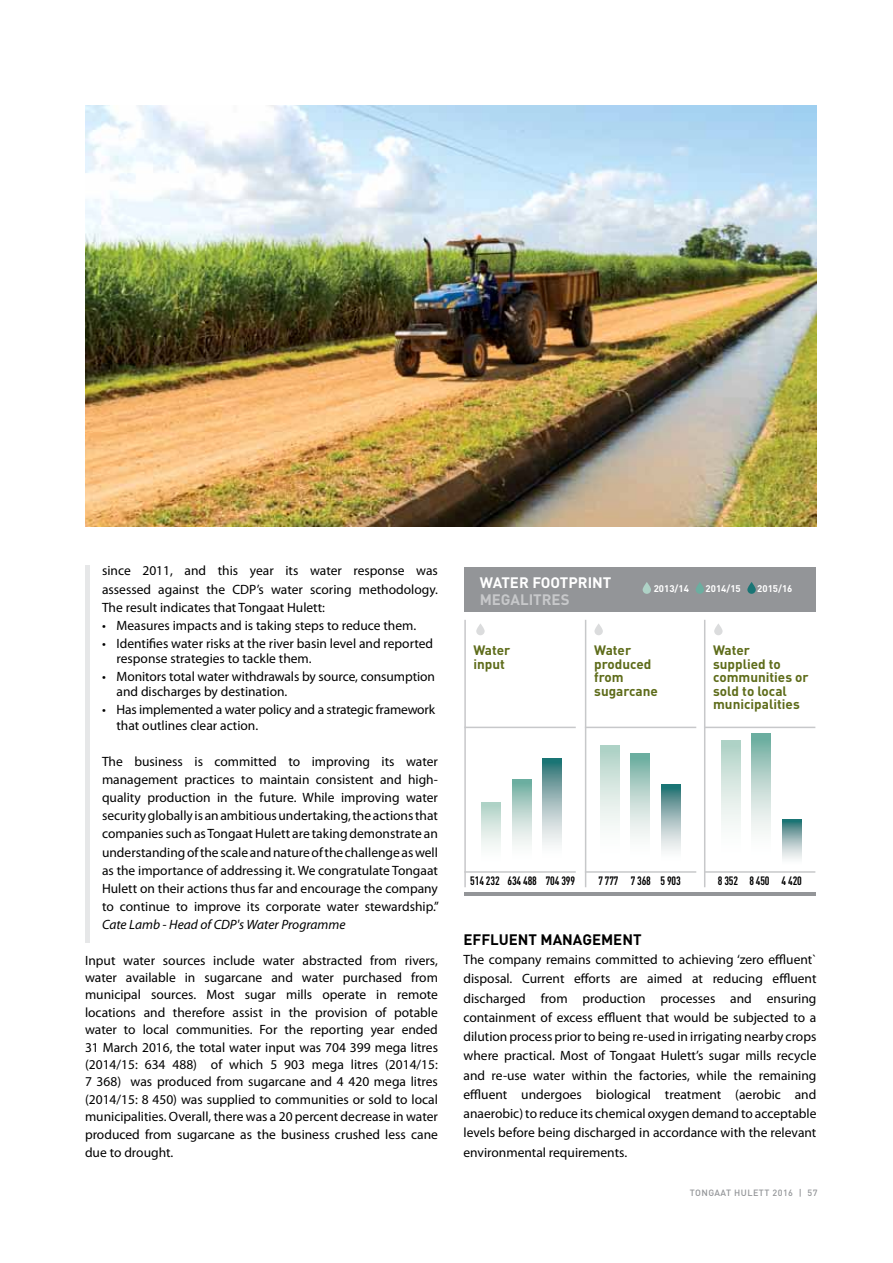
<style>
.page{position:relative;width:893px;height:1263px;background:#fff}
.page>*{position:absolute;margin:0;border:0;box-sizing:border-box;transform-origin:0 0}
.t1{font:700 15px "DIN";color:#000}
.t2{font:700 15px "DIN";color:#fff}
.t3{font:700 15px "DIN";color:#c7c8ca}
.t4{font:13.5px/17.4px "Myriad Pro";color:#000;text-align:justify}
.t5{font:700 13.5px/13.5px "DIN";color:#5e6c1a}
.t6{font:italic 13.5px "Myriad Pro";color:#000}
.t7{font:700 12px "DIN Cond";letter-spacing:-.01em;color:#000}
.t8{font:700 9.6px "DIN";color:#fff}
.t9{font:500 9px "DIN";letter-spacing:.05em;color:#939598}
</style>
<div class="page">
<img style="left:86px;top:106px;width:730px;height:420px">
<div style="left:465px;top:567px;width:351px;height:44px;background:#939598"></div>
<svg style="left:476px;top:623px;width:9px;height:12px"></svg>
<svg style="left:594px;top:623px;width:9px;height:12px"></svg>
<svg style="left:643px;top:582px;width:8px;height:12px"></svg>
<svg style="left:696px;top:582px;width:8px;height:12px"></svg>
<svg style="left:747px;top:582px;width:9px;height:12px"></svg>
<svg style="left:714px;top:623px;width:9px;height:12px"></svg>
<hr style="left:464px;top:893px;width:351px;height:3px;background:#939598">
<hr style="left:464px;top:620px;width:2px;height:267px;background:#c7c8ca">
<hr style="left:585px;top:620px;width:1px;height:267px;background:#c7c8ca">
<hr style="left:704px;top:620px;width:1px;height:267px;background:#c7c8ca">
<hr style="left:464px;top:727px;width:112px;height:1px;background:#c7c8ca">
<hr style="left:585px;top:727px;width:111px;height:1px;background:#c7c8ca">
<hr style="left:704px;top:727px;width:111px;height:1px;background:#c7c8ca">
<hr style="left:464px;top:871px;width:112px;height:2px;background:#c7c8ca">
<hr style="left:585px;top:871px;width:111px;height:2px;background:#c7c8ca">
<hr style="left:704px;top:871px;width:111px;height:2px;background:#c7c8ca">
<div style="left:482px;top:803px;width:19px;height:68px;background:linear-gradient(to bottom,#b8d6cb,#fff)"></div>
<div style="left:600px;top:746px;width:19px;height:125px;background:linear-gradient(to bottom,#b7d5cb,#fff)"></div>
<div style="left:721px;top:740px;width:19px;height:131px;background:linear-gradient(to bottom,#b7d5ca,#fff)"></div>
<svg style="left:512px;top:779px;width:19px;height:66px"></svg>
<svg style="left:631px;top:753px;width:19px;height:85px;background:#b8d5ce"></svg>
<svg style="left:752px;top:734px;width:19px;height:98px;background:#b8d5ce"></svg>
<svg style="left:543px;top:758px;width:19px;height:87px;background:#98b8b9"></svg>
<svg style="left:661px;top:784px;width:19px;height:67px"></svg>
<svg style="left:782px;top:819px;width:19px;height:40px"></svg>
<div style="left:85px;top:565px;width:5px;height:378px;background:#e6e7e8"></div>
<p class="t4" style="left:102px;top:562px;width:337px;line-height:18.1px">since 2011, and this year its water response was assessed against the CDP’s water scoring methodology.<br>The result indicates that Tongaat Hulett:</p>
<p class="t4" style="left:102px;top:617px;width:316px">• Measures impacts and is taking steps to reduce them.</p>
<p class="t4" style="left:117px;top:636px;width:318px;line-height:15.1px;text-indent:-14px">• Identifies water risks at the river basin level and reported response strategies to tackle them.</p>
<p class="t4" style="left:117px;top:669px;width:320px;line-height:15.1px;text-indent:-14px">• Monitors total water withdrawals by source, consumption and discharges by destination.</p>
<p class="t4" style="left:117px;top:703px;width:320px;line-height:15.1px;text-indent:-14px">• Has implemented a water policy and a strategic framework that outlines clear action.</p>
<p class="t4" style="left:102px;top:752px;width:339px;line-height:18.1px">The business is committed to improving its water management practices to maintain consistent and high&shy;quality production in the future. While improving water security globally is an ambitious undertaking, the actions that companies such as Tongaat Hulett are taking demonstrate an understanding of the scale and nature of the challenge as well as the importance of addressing it. We congratulate Tongaat Hulett on their actions thus far and encourage the company to continue to improve its corporate water stewardship.”</p>
<p class="t6" style="left:102px;top:916px;width:245px">Cate Lamb - Head of CDP's Water Programme</p>
<p class="t4" style="left:85px;top:952px;width:354px">Input water sources include water abstracted from rivers, water available in sugarcane and water purchased from municipal sources. Most sugar mills operate in remote locations and therefore assist in the provision of potable water to local communities. For the reporting year ended 31 March 2016, the total water input was 704 399 mega litres (2014/15: 634 488) of which 5 903 mega litres (2014/15:<br>7 368) was produced from sugarcane and 4 420 mega litres (2014/15: 8 450) was supplied to communities or sold to local municipalities. Overall, there was a 20 percent decrease in water produced from sugarcane as the business crushed less cane due to drought.</p>
<p class="t2" style="left:480px;top:573px;width:133px">WATER FOOTPRI NT</p>
<p class="t3" style="left:480px;top:589px;width:81px">MEGALITRES</p>
<p class="t8" style="left:654px;top:582px;width:37px">2013/14</p>
<p class="t8" style="left:706px;top:582px;width:37px">2014/15</p>
<p class="t8" style="left:757px;top:582px;width:37px">2015/16</p>
<p class="t5" style="left:473px;top:643px;width:38px">Water input</p>
<p class="t5" style="left:594px;top:643px;width:65px">Water produced from sugarcane</p>
<p class="t5" style="left:713px;top:643px;width:97px">Water<br>supplied to communities or sold to local municipalities</p>
<p class="t7" style="left:470px;top:873px;width:106px">514 232 634 488 704 399</p>
<p class="t7" style="left:598px;top:873px;width:84px">7 777 7 368 5 903</p>
<p class="t7" style="left:718px;top:873px;width:86px">8 352 8 450 4 420</p>
<p class="t1" style="left:463px;top:930px;width:169px">Effluent Management</p>
<p class="t4" style="left:463px;top:950px;width:354px;line-height:19.2px">The company remains committed to achieving ‘zero effluent` disposal. Current efforts are aimed at reducing effluent discharged from production processes and ensuring containment of excess effluent that would be subjected to a dilution process prior to being re-used in irrigating nearby crops where practical. Most of Tongaat Hulett’s sugar mills recycle and re-use water within the factories, while the remaining effluent undergoes biological treatment (aerobic and anaerobic) to reduce its chemical oxygen demand to acceptable levels before being discharged in accordance with the relevant environmental requirements.</p>
<p class="t9" style="left:690px;top:1187px;width:129px">TONGAAT HULETT 2016 | 57</p>
</div>
